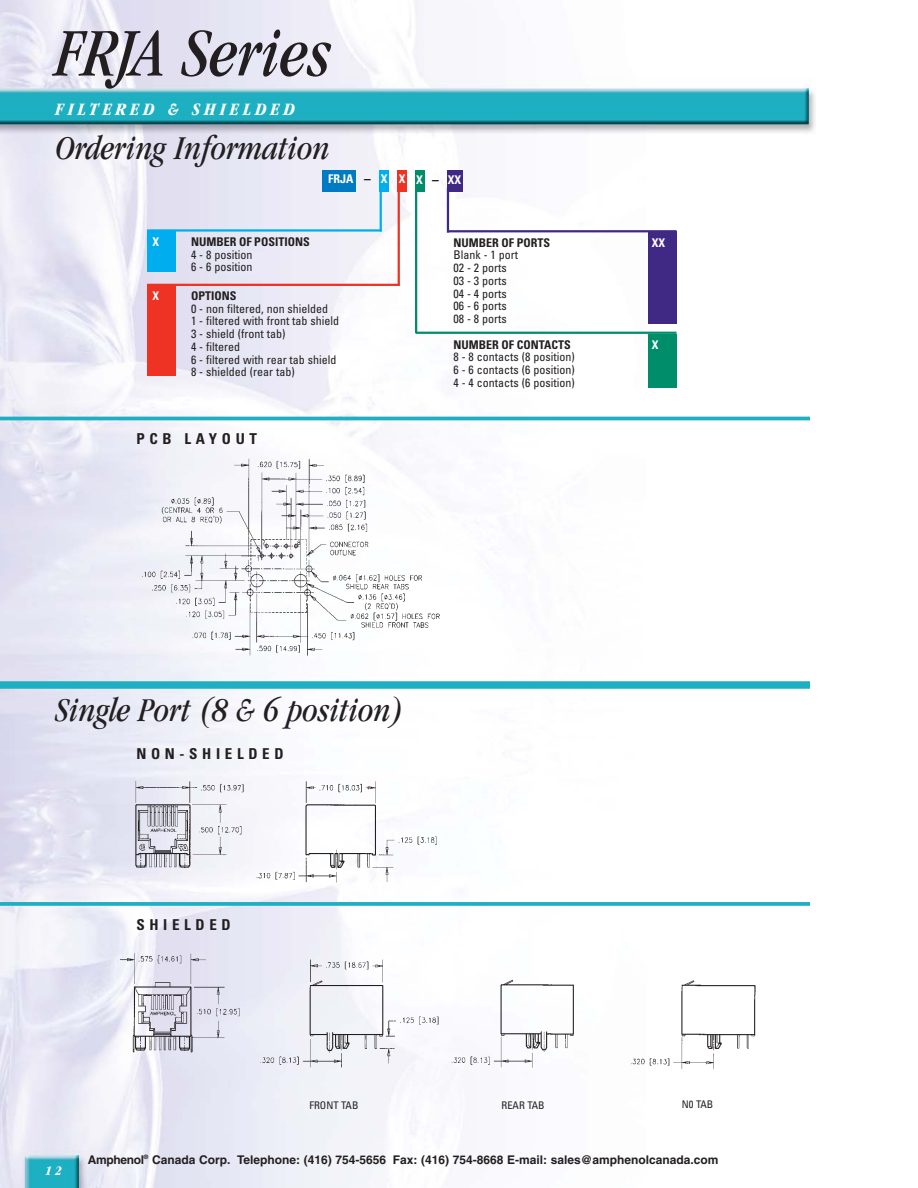
<style>
.page{position:relative;width:918px;height:1188px;background:#fff}
.page>*{position:absolute;margin:0;border:0;box-sizing:border-box;transform-origin:0 0}
.t1{font:italic condensed 70.5px "Garamond";color:#231f20}
.t2{font:italic condensed 34.5px "Garamond";color:#231f20}
.t3{font:italic 700 condensed 18px "Garamond";letter-spacing:.235em;color:#fff}
.t4{font:700 condensed 15px "Univers";letter-spacing:.31em;color:#231f20}
.t5{font:italic 700 condensed 13.5px "Garamond";color:#fff}
.t6{font:condensed 12px/12.8px "Univers";color:#231f20}
.t7{font:700 12px "Helvetica";color:#231f20}
.t8{font:700 condensed 12px "Univers";color:#231f20}
.t9{font:700 condensed 12px "Univers";color:#fff}
.t10{font:condensed 10.5px "Univers";color:#231f20}
.s1{font-family:"Helvetica";font-stretch:normal;color:#231f20}
</style>
<div class="page">
<img style="left:0;top:0;width:816px;height:1188px">
<img style="left:135px;top:454px;width:310px;height:209px">
<img style="left:252px;top:774px;width:192px;height:114px">
<img style="left:123px;top:774px;width:129px;height:114px">
<img style="left:254px;top:933px;width:206px;height:142px">
<img style="left:446px;top:931px;width:151px;height:140px">
<img style="left:618px;top:932px;width:150px;height:141px">
<img style="left:120px;top:934px;width:140px;height:155px">
<svg style="left:0;top:902px;width:810px;height:4px;fill:#23b0c3"></svg>
<hr style="left:0;top:417px;width:810px;height:3px;background:#1fafc2">
<div style="left:648px;top:334px;width:29px;height:53px;background:#008d6a"></div>
<hr style="left:416px;top:332px;width:261px;height:2px;background:#008d6a">
<div style="left:147px;top:284px;width:29px;height:92px;background:#ee3224"></div>
<hr style="left:147px;top:284px;width:253px;height:2px;background:#ee3224">
<div style="left:0;top:681px;width:810px;height:8px;background:#1fafc2"></div>
<div style="left:322px;top:170px;width:34px;height:21px;background:#007ac2"></div>
<div style="left:398px;top:170px;width:9px;height:21px;background:#ee3224"></div>
<div style="left:380px;top:170px;width:9px;height:21px;background:#00aeef"></div>
<hr style="left:398px;top:188px;width:2px;height:98px;background:#ee3224">
<hr style="left:380px;top:188px;width:2px;height:44px;background:#00aeef">
<div style="left:447px;top:170px;width:15px;height:21px;background:#402985"></div>
<hr style="left:447px;top:188px;width:2px;height:45px;background:#402985">
<div style="left:147px;top:230px;width:29px;height:42px;background:#00aeef"></div>
<div style="left:415px;top:170px;width:9px;height:21px;background:#008d6a"></div>
<hr style="left:415px;top:188px;width:2px;height:145px;background:#008d6a">
<hr style="left:147px;top:229px;width:235px;height:3px;background:#00aeef">
<hr style="left:447px;top:230px;width:230px;height:2px;background:#402985">
<div style="left:648px;top:231px;width:29px;height:92px;background:#402985"></div>
<h1 class="t1" style="left:56px;top:26px;width:277px">FRJA Series</h1>
<h3 class="t3" style="left:56px;top:102px;width:241px">FILTERED &amp; SHIELDED</h3>
<h2 class="t2" style="left:56px;top:135px;width:276px">Ordering Information</h2>
<p class="t9" style="left:328px;top:175px;width:96px">FRJA<span class="s1">–</span>XXX</p>
<p class="t9" style="left:448px;top:175px;width:15px">XX</p>
<p class="t7" style="left:432px;top:175px;width:8px">–</p>
<p class="t9" style="left:153px;top:237px;width:8px">X</p>
<p class="t8" style="left:191px;top:237px;width:120px">NUMBER OF POSITIONS</p>
<p class="t6" style="left:191px;top:249px;width:63px">4 - 8 position<br>6 - 6 position</p>
<p class="t9" style="left:153px;top:291px;width:8px">X</p>
<p class="t8" style="left:191px;top:291px;width:47px">OPTIONS</p>
<p class="t6" style="left:191px;top:303px;width:150px">0 - non filtered, non shielded<br>1 - filtered with front tab shield<br>3 - shield (front tab)<br>4 - filtered<br>6 - filtered with rear tab shield<br>8 - shielded (rear tab)</p>
<p class="t4" style="left:136px;top:433px;width:122px">PCB LAYOUT</p>
<p class="t8" style="left:453px;top:238px;width:98px">NUMBER OF PORTS</p>
<p class="t9" style="left:652px;top:238px;width:15px">XX</p>
<p class="t6" style="left:453px;top:250px;width:66px">Blank - 1 port<br>02 - 2 ports<br>03 - 3 ports<br>04 - 4 ports<br>06 - 6 ports<br>08 - 8 ports</p>
<p class="t8" style="left:453px;top:340px;width:119px">NUMBER OF CONTACTS</p>
<p class="t9" style="left:652px;top:340px;width:8px">X</p>
<p class="t6" style="left:453px;top:352px;width:123px;text-align:justify">8 - 8 contacts (8 position)<br>6 - 6 contacts (6 position)<br>4 - 4 contacts (6 position)</p>
<h2 class="t2" style="left:56px;top:697px;width:350px">Single Port (8 &amp; 6 position)</h2>
<p class="t4" style="left:136px;top:748px;width:149px">NON-SHIELDED</p>
<p class="t4" style="left:136px;top:919px;width:96px">SHIELDED</p>
<p class="t5" style="left:45px;top:1166px;width:18px">12</p>
<p class="t10" style="left:309px;top:1101px;width:51px">FRONT TAB</p>
<p class="t10" style="left:502px;top:1102px;width:45px">REAR TAB</p>
<p class="t10" style="left:682px;top:1100px;width:33px">N0 TAB</p>
<p class="t7" style="left:88px;top:1155px;width:632px">Amphenol<sup>®</sup> Canada Corp. Telephone: (416) 754-5656 Fax: (416) 754-8668 E-mail: sales@amphenolcanada.com</p>
</div>
